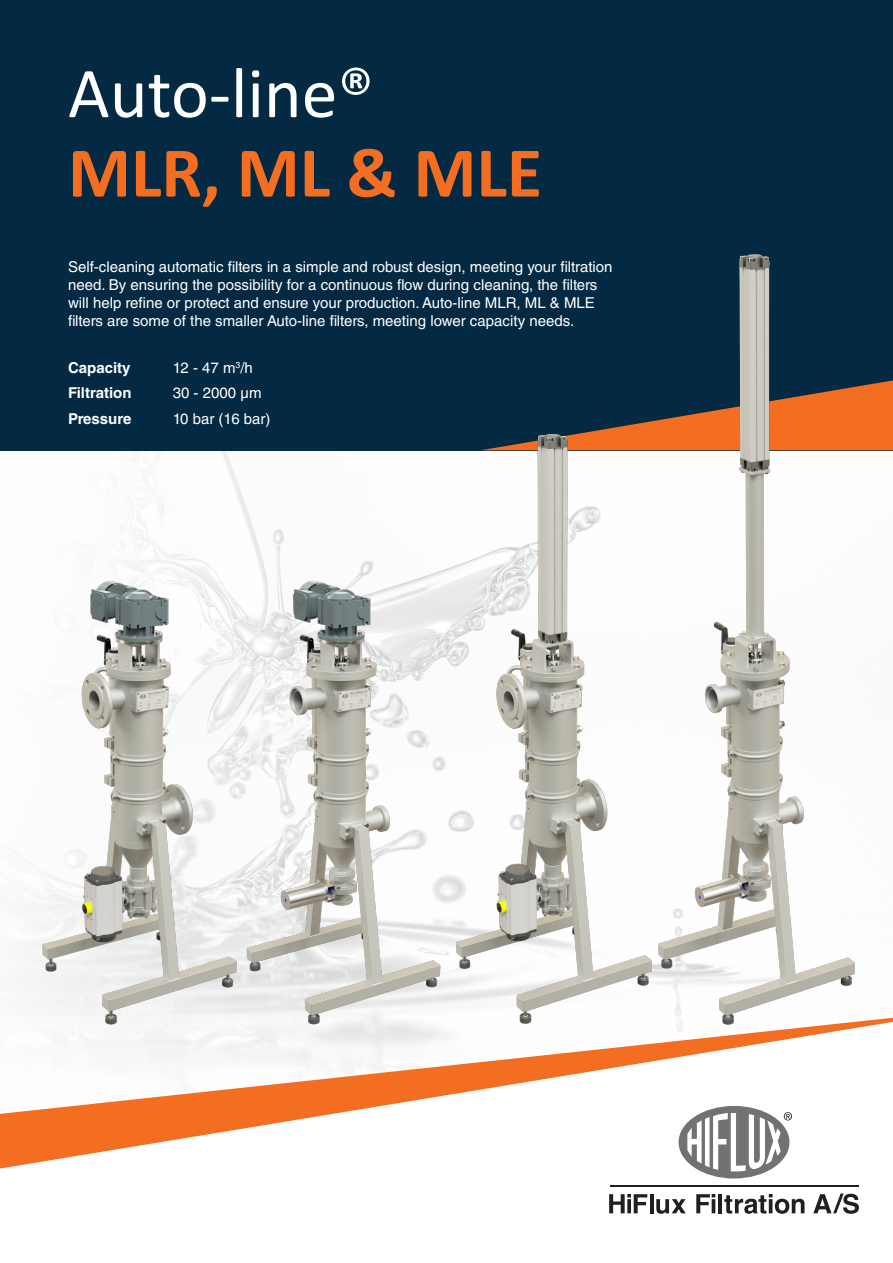
<style>
.page{position:relative;width:893px;height:1263px;background:#fff}
.page>*{position:absolute;margin:0;border:0;box-sizing:border-box;transform-origin:0 0}
.t1{font:72px "Calibri";color:#fff}
.t2{font:700 72px "Calibri";color:#f36e21}
.brødtekst{font:15px/18px "Helvetica LT Std";color:#fff}
.t3{font:700 15px "Helvetica LT Std";color:#fff}
</style>
<div class="page">
<div style="left:0;top:0;width:893px;height:450px;background:#032a42"></div>
<div style="left:679px;top:1106px;width:110px;height:72px;background:#717271;border-radius:50%"></div>
<svg style="left:695px;top:1168px;width:78px;height:3px"></svg>
<hr style="left:610px;top:1185px;width:248px;height:1px;background:#231f20">
<svg style="left:609px;top:1194px;width:38px;height:19px"></svg>
<hr style="left:650px;top:1194px;width:4px;height:19px;background:#231f20">
<svg style="left:656px;top:1199px;width:30px;height:15px"></svg>
<svg style="left:696px;top:1194px;width:19px;height:19px"></svg>
<hr style="left:718px;top:1194px;width:4px;height:19px;background:#231f20">
<svg style="left:724px;top:1194px;width:80px;height:20px"></svg>
<svg style="left:813px;top:1193px;width:46px;height:21px"></svg>
<svg style="left:0;top:1027px;width:849px;height:141px"></svg>
<img style="left:0;top:580px;width:357px;height:451px">
<img style="left:218px;top:577px;width:218px;height:450px">
<img style="left:421px;top:428px;width:197px;height:597px">
<img style="left:618px;top:254px;width:275px;height:775px">
<p class="t1" style="left:68px;top:43px;width:308px">Auto-line®</p>
<p class="t2" style="left:68px;top:122px;width:475px">MLR, ML &amp; MLE</p>
<p class="brødtekst" style="left:68px;top:257px;width:546px">Self-cleaning automatic filters in a simple and robust design, meeting your filtration need. By ensuring the possibility for a continuous flow during cleaning, the filters will help refine or protect and ensure your production. Auto-line MLR, ML &amp; MLE filters are some of the smaller Auto-line filters, meeting lower capacity needs.</p>
<p class="t3" style="left:68px;top:358px;width:64px">Capacity</p>
<p class="brødtekst" style="left:173px;top:358px;width:82px">12 - 47 m<sup>3</sup>/h</p>
<p class="t3" style="left:68px;top:384px;width:65px">Filtration</p>
<p class="brødtekst" style="left:173px;top:384px;width:90px">30 - 2000 µm</p>
<p class="t3" style="left:68px;top:409px;width:65px">Pressure</p>
<p class="brødtekst" style="left:173px;top:409px;width:99px">10 bar (16 bar)</p>
</div>
